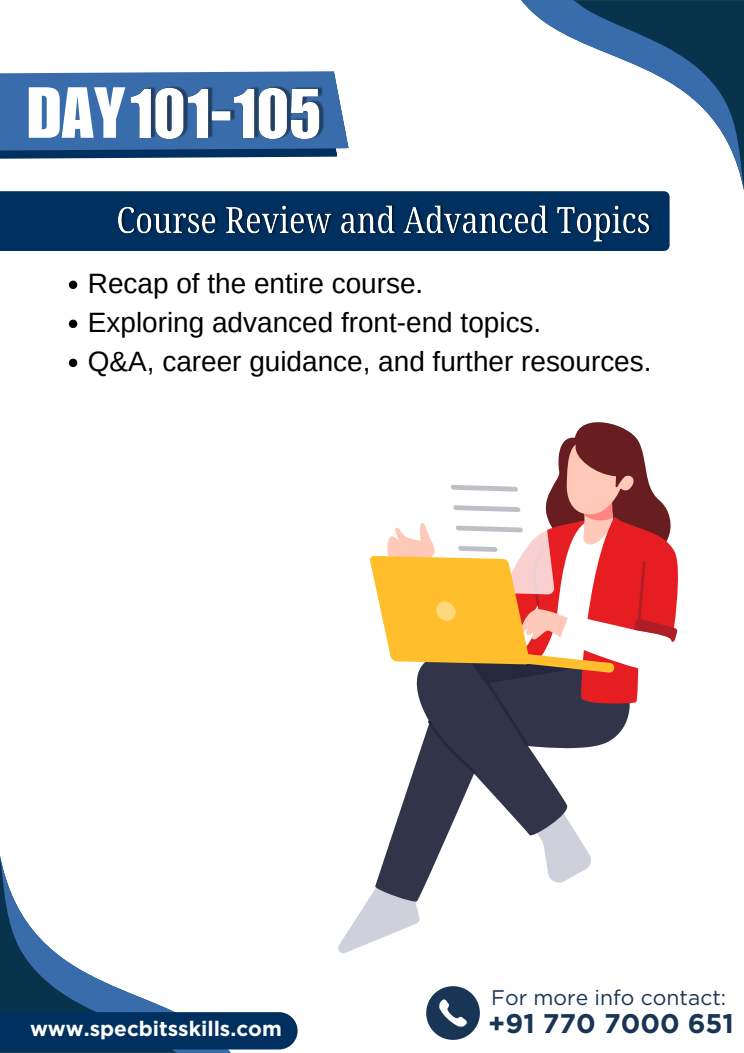
<style>
.page{position:relative;width:744px;height:1053px;background:#fff}
.page>*{position:absolute;margin:0;border:0;box-sizing:border-box;transform-origin:0 0}
.t1{font:70.68px "Impact LT Std";color:#fff}
.t2{font:27.96px "Arimo";color:#000}
.t3{font:700 26.96px "Gotham";color:#193556}
.t4{font:21.12px "Gotham";color:#193556}
.t5{font:700 20.84px "Gotham";color:#fff}
</style>
<div class="page">
<svg style="left:0;top:979px;width:231px;height:73px"></svg>
<svg style="left:0;top:856px;width:98px;height:123px"></svg>
<svg style="left:521px;top:0;width:223px;height:71px"></svg>
<svg style="left:648px;top:71px;width:96px;height:120px"></svg>
<svg style="left:0;top:71px;width:349px;height:88px;background:#4976ad"></svg>
<div style="left:0;top:191px;width:670px;height:60px;background:#003060"></div>
<svg style="left:426px;top:986px;width:54px;height:53px"></svg>
<div style="left:0;top:1011px;width:298px;height:38px;background:#003060"></div>
<svg style="left:338px;top:891px;width:81px;height:61px"></svg>
<svg style="left:374px;top:825px;width:217px;height:78px"></svg>
<svg style="left:395px;top:774px;width:176px;height:64px;fill:#323449"></svg>
<svg style="left:370px;top:422px;width:308px;height:352px"></svg>
<img style="left:112px;top:85px;width:214px;height:72px">
<img style="left:116px;top:194px;width:537px;height:49px">
<svg style="left:69px;top:280px;width:8px;height:9px"></svg>
<svg style="left:69px;top:319px;width:8px;height:9px"></svg>
<svg style="left:69px;top:358px;width:8px;height:9px"></svg>
<p class="t1" style="left:27px;top:87px;width:100px">DAY</p>
<p class="t2" style="left:88px;top:268px;width:337px">Recap of the entire course.</p>
<p class="t2" style="left:88px;top:307px;width:455px">Exploring advanced front-end topics.</p>
<p class="t2" style="left:88px;top:346px;width:565px">Q&amp;A, career guidance, and further resources.</p>
<h6 class="t5" style="left:30px;top:1015px;width:253px">www.specbitsskills.com</h6>
<p class="t4" style="left:491px;top:984px;width:236px">For more info contact:</p>
<h1 class="t3" style="left:488px;top:1006px;width:247px">+91 770 7000 651</h1>
</div>
